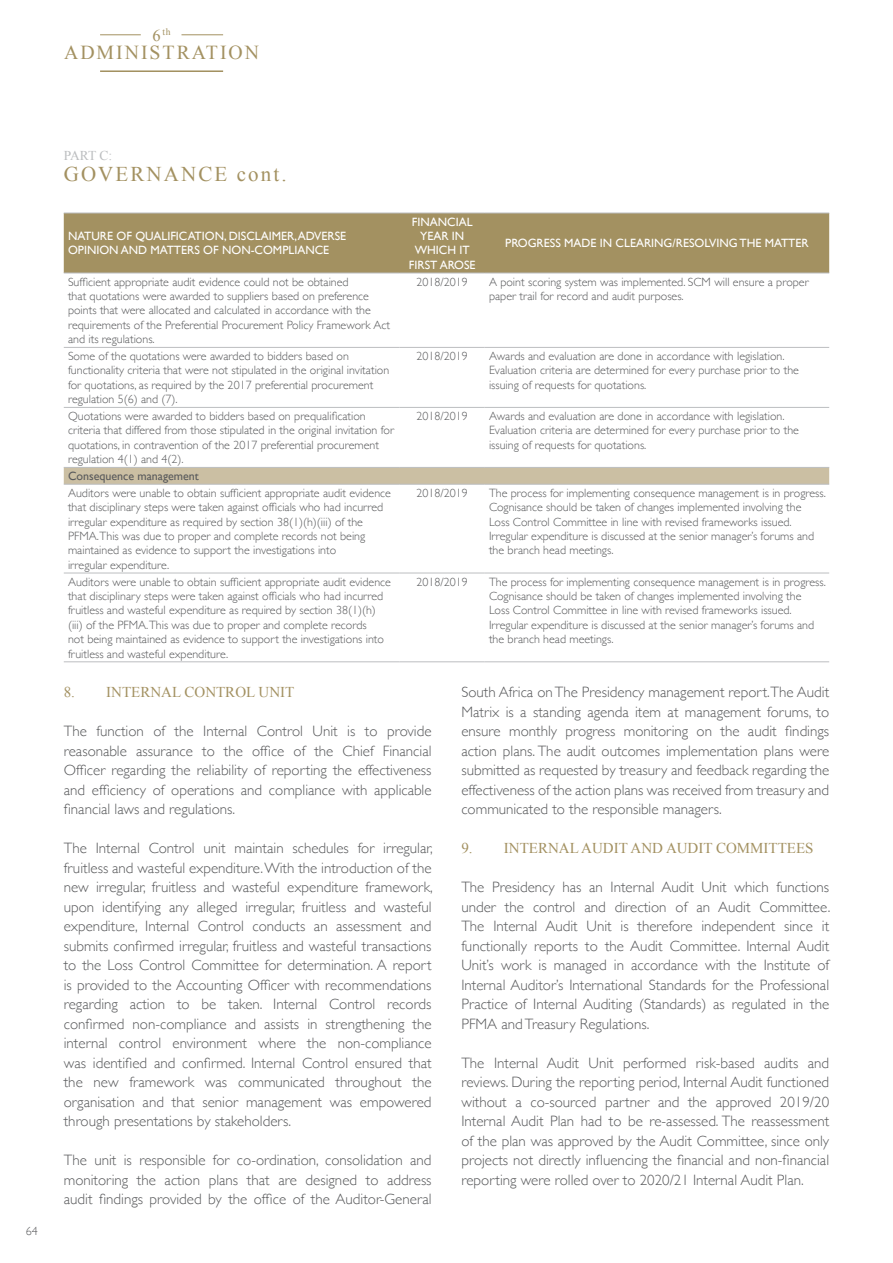
<style>
.page{position:relative;width:893px;height:1263px;background:#fff}
.page>*{position:absolute;margin:0;border:0;box-sizing:border-box;transform-origin:0 0}
.t1{font:21px "Times New Roman";letter-spacing:.1em;color:#a39161}
.t2{font:19.8px "Times New Roman";letter-spacing:.1em;color:#a39161}
.t3{font:300 15px/19.5px "Gill Sans";color:#58595b;text-align:justify}
.t4{font:15px "Times New Roman";color:#a39161}
.t5{font:13.5px "Times New Roman";color:#bcbec0}
.t6{font:300 12px/14.4px "Gill Sans";color:#58595b}
.t7{font:12px/14.4px "Gill Sans";color:#fff}
.t8{font:12px "Gill Sans";color:#58595b}
.t9{font:9.6px "Times New Roman";color:#a39161}
.s1{font-size:16.5px}
</style>
<div class="page">
<hr style="left:181px;top:35px;width:42px;height:1px;background:#a39161">
<hr style="left:100px;top:35px;width:41px;height:1px;background:#a39161">
<hr style="left:100px;top:70px;width:123px;height:2px;background:#a39161">
<div style="left:64px;top:214px;width:765px;height:59px;background:#a39161"></div>
<div style="left:64px;top:468px;width:765px;height:16px;background:#cbbfa3"></div>
<hr style="left:64px;top:213px;width:336px;height:1px;background:#bcbec0">
<hr style="left:400px;top:213px;width:85px;height:1px;background:#bcbec0">
<hr style="left:485px;top:213px;width:344px;height:1px;background:#bcbec0">
<hr style="left:64px;top:273px;width:336px;height:1px;background:#bcbec0">
<hr style="left:400px;top:273px;width:85px;height:1px;background:#bcbec0">
<hr style="left:485px;top:273px;width:344px;height:1px;background:#bcbec0">
<hr style="left:64px;top:347px;width:336px;height:1px;background:#bcbec0">
<hr style="left:400px;top:347px;width:85px;height:1px;background:#bcbec0">
<hr style="left:485px;top:347px;width:344px;height:1px;background:#bcbec0">
<hr style="left:64px;top:407px;width:336px;height:1px;background:#bcbec0">
<hr style="left:400px;top:407px;width:85px;height:1px;background:#bcbec0">
<hr style="left:485px;top:407px;width:344px;height:1px;background:#bcbec0">
<hr style="left:64px;top:573px;width:336px;height:1px;background:#bcbec0">
<hr style="left:400px;top:573px;width:85px;height:1px;background:#bcbec0">
<hr style="left:485px;top:573px;width:344px;height:1px;background:#bcbec0">
<hr style="left:64px;top:661px;width:336px;height:1px;background:#bcbec0">
<hr style="left:400px;top:661px;width:85px;height:1px;background:#bcbec0">
<hr style="left:485px;top:661px;width:344px;height:1px;background:#bcbec0">
<hr style="left:64px;top:467px;width:336px;height:1px;background:#bcbec0">
<hr style="left:400px;top:467px;width:85px;height:1px;background:#bcbec0">
<hr style="left:485px;top:467px;width:344px;height:1px;background:#bcbec0">
<hr style="left:64px;top:484px;width:336px;height:1px;background:#bcbec0">
<hr style="left:400px;top:484px;width:85px;height:1px;background:#bcbec0">
<hr style="left:485px;top:484px;width:344px;height:1px;background:#bcbec0">
<hr style="left:892px;top:0;width:1px;height:1263px;background:#58595b">
<hr style="left:892px;top:1199px;width:1px;height:64px;background:#a39161">
<p class="t9" style="left:152px;top:26px;width:20px"><span class="s1">6</span>th</p>
<h2 class="t2" style="left:64px;top:39px;width:197px">ADMINISTRATION</h2>
<p class="t6" style="left:26px;top:1223px;width:13px">64</p>
<p class="t5" style="left:64px;top:147px;width:50px">PART C:</p>
<h1 class="t1" style="left:64px;top:160px;width:224px">GOVERNANCE cont.</h1>
<p class="t7" style="left:68px;top:229px;width:280px">NATURE OF QUALIFICATION, DISCLAIMER, ADVERSE<br>OPINION AND MATTERS OF NON-COMPLIANCE</p>
<p class="t7" style="left:409px;top:214px;width:68px;text-align:center">FINANCIAL<br>YEAR IN<br>WHICH IT<br>FIRST AROSE</p>
<p class="t7" style="left:505px;top:236px;width:305px">PROGRESS MADE IN CLEARING/RESOLVING THE MATTER</p>
<p class="t6" style="left:68px;top:274px;width:323px">Sufficient appropriate audit evidence could not be obtained<br>that quotations were awarded to suppliers based on preference points that were allocated and calculated in accordance with the requirements of the Preferential Procurement Policy Framework Act and its regulations.</p>
<p class="t6" style="left:417px;top:274px;width:53px">2018/2019</p>
<p class="t6" style="left:489px;top:274px;width:321px">A point scoring system was implemented. SCM will ensure a proper paper trail for record and audit purposes.</p>
<p class="t6" style="left:68px;top:348px;width:323px">Some of the quotations were awarded to bidders based on functionality criteria that were not stipulated in the original invitation for quotations, as required by the 2017 preferential procurement regulation 5(6) and (7).</p>
<p class="t6" style="left:417px;top:348px;width:53px">2018/2019</p>
<p class="t6" style="left:489px;top:348px;width:311px">Awards and evaluation are done in accordance with legislation.<br>Evaluation criteria are determined for every purchase prior to the issuing of requests for quotations.</p>
<p class="t6" style="left:68px;top:408px;width:328px">Quotations were awarded to bidders based on prequalification criteria that differed from those stipulated in the original invitation for quotations, in contravention of the 2017 preferential procurement regulation 4(1) and 4(2).</p>
<p class="t6" style="left:417px;top:408px;width:53px">2018/2019</p>
<p class="t6" style="left:489px;top:408px;width:311px">Awards and evaluation are done in accordance with legislation.<br>Evaluation criteria are determined for every purchase prior to the issuing of requests for quotations.</p>
<p class="t8" style="left:68px;top:469px;width:132px">Consequence management</p>
<p class="t6" style="left:68px;top:485px;width:324px">Auditors were unable to obtain sufficient appropriate audit evidence that disciplinary steps were taken against officials who had incurred irregular expenditure as required by section 38(1)(h)(iii) of the PFMA.This was due to proper and complete records not being maintained as evidence to support the investigations into<br>irregular expenditure.</p>
<p class="t6" style="left:417px;top:485px;width:53px">2018/2019</p>
<p class="t6" style="left:489px;top:485px;width:338px">The process for implementing consequence management is in progress.<br>Cognisance should be taken of changes implemented involving the<br>Loss Control Committee in line with revised frameworks issued.<br>Irregular expenditure is discussed at the senior manager’s forums and the branch head meetings.</p>
<p class="t6" style="left:68px;top:574px;width:324px">Auditors were unable to obtain sufficient appropriate audit evidence that disciplinary steps were taken against officials who had incurred fruitless and wasteful expenditure as required by section 38(1)(h) (iii) of the PFMA.This was due to proper and complete records<br>not being maintained as evidence to support the investigations into fruitless and wasteful expenditure.</p>
<p class="t6" style="left:417px;top:574px;width:53px">2018/2019</p>
<p class="t6" style="left:489px;top:574px;width:338px">The process for implementing consequence management is in progress.<br>Cognisance should be taken of changes implemented involving the<br>Loss Control Committee in line with revised frameworks issued.<br>Irregular expenditure is discussed at the senior manager’s forums and the branch head meetings.</p>
<p class="t4" style="left:64px;top:682px;width:232px">8. INTERNAL CONTROL UNIT</p>
<p class="t3" style="left:64px;top:721px;width:369px">The function of the Internal Control Unit is to provide reasonable assurance to the office of the Chief Financial Officer regarding the reliability of reporting the effectiveness and efficiency of operations and compliance with applicable financial laws and regulations.</p>
<p class="t3" style="left:64px;top:838px;width:371px">The Internal Control unit maintain schedules for irregular, fruitless and wasteful expenditure. With the introduction of the new irregular, fruitless and wasteful expenditure framework, upon identifying any alleged irregular, fruitless and wasteful expenditure, Internal Control conducts an assessment and submits confirmed irregular, fruitless and wasteful transactions to the Loss Control Committee for determination. A report is provided to the Accounting Officer with recommendations regarding action to be taken. Internal Control records confirmed non-compliance and assists in strengthening the internal control environment where the non-compliance was identified and confirmed. Internal Control ensured that the new framework was communicated throughout the organisation and that senior management was empowered through presentations by stakeholders.</p>
<p class="t3" style="left:64px;top:1150px;width:369px">The unit is responsible for co-ordination, consolidation and monitoring the action plans that are designed to address audit findings provided by the office of the Auditor-General</p>
<p class="t3" style="left:461px;top:682px;width:369px">South Africa on The Presidency management report.The Audit Matrix is a standing agenda item at management forums, to ensure monthly progress monitoring on the audit findings action plans. The audit outcomes implementation plans were submitted as requested by treasury and feedback regarding the effectiveness of the action plans was received from treasury and communicated to the responsible managers.</p>
<p class="t4" style="left:461px;top:838px;width:354px">9. INTERNAL AUDIT AND AUDIT COMMITTEES</p>
<p class="t3" style="left:461px;top:877px;width:370px">The Presidency has an Internal Audit Unit which functions under the control and direction of an Audit Committee.<br>The Internal Audit Unit is therefore independent since it functionally reports to the Audit Committee. Internal Audit Unit’s work is managed in accordance with the Institute of Internal Auditor’s International Standards for the Professional Practice of Internal Auditing (Standards) as regulated in the PFMA and Treasury Regulations.</p>
<p class="t3" style="left:461px;top:1052px;width:369px">The Internal Audit Unit performed risk-based audits and reviews. During the reporting period, Internal Audit functioned without a co-sourced partner and the approved 2019/20<br>Internal Audit Plan had to be re-assessed. The reassessment of the plan was approved by the Audit Committee, since only projects not directly influencing the financial and non-financial reporting were rolled over to 2020/21 Internal Audit Plan.</p>
</div>
